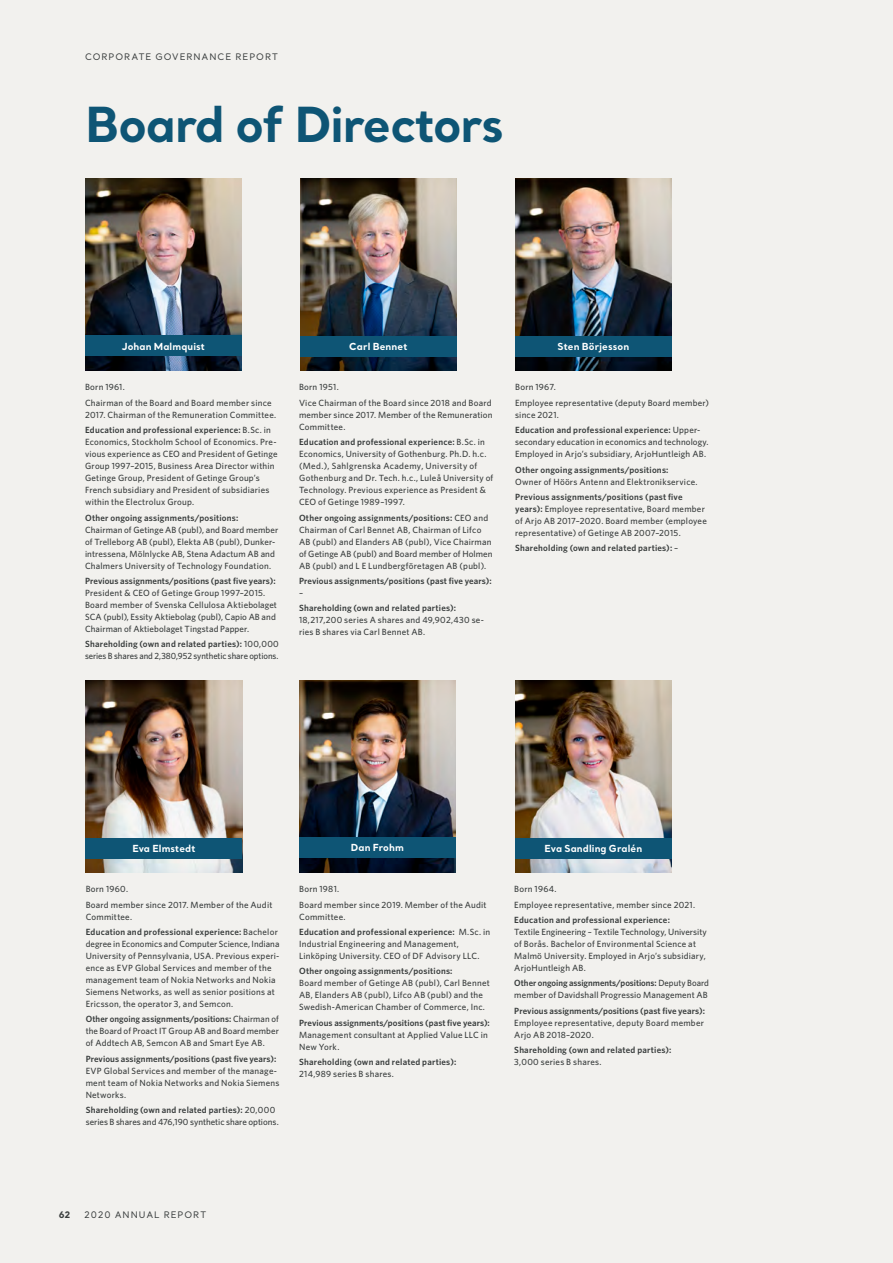
<style>
.page{position:relative;width:893px;height:1263px;background:#f2f1ee}
.page>*{position:absolute;margin:0;border:0;box-sizing:border-box;transform-origin:0 0}
.Heading_Santral_Bold{font:700 48px "Santral";letter-spacing:-.02em;color:#0e5575}
.Sub-heading_body_cop{font:700 9.75px "Santral";letter-spacing:.015em;color:#fff}
.Styrelsecopy{font:500 9px/12px "Whitney";letter-spacing:.025em;color:#393d3d}
.Styrelsecopy-2{font:600 9px/12px "Whitney";letter-spacing:.02em;color:#393d3d}
.Styrelsecopy-3{font:500 9px/12px "Whitney";letter-spacing:-.005em;color:#393d3d}
.Styrelsecopy-4{font:500 9px/12px "Whitney";color:#393d3d}
.Header_footer{font:9px "Santral";letter-spacing:.105em;color:#393d3d}
.Page{font:700 9px "Santral";color:#393d3d}
.s1{font-weight:600}
.s2{font-weight:500}
</style>
<div class="page">
<img style="left:85px;top:179px;width:157px;height:192px">
<div style="left:85px;top:336px;width:157px;height:20px;background:#0e5575"></div>
<img style="left:300px;top:179px;width:157px;height:192px">
<div style="left:300px;top:336px;width:157px;height:20px;background:#0e5575"></div>
<img style="left:299px;top:681px;width:157px;height:192px">
<div style="left:299px;top:837px;width:157px;height:21px;background:#0e5575"></div>
<img style="left:515px;top:681px;width:157px;height:192px">
<div style="left:515px;top:838px;width:157px;height:20px;background:#0e5575"></div>
<img style="left:515px;top:179px;width:157px;height:192px">
<div style="left:515px;top:336px;width:157px;height:20px;background:#0e5575"></div>
<img style="left:86px;top:681px;width:156px;height:192px">
<div style="left:86px;top:838px;width:156px;height:20px;background:#0e5575"></div>
<p class="Header_footer" style="left:85px;top:51px;width:194px">CORPORATE GOVERNANCE REPORT</p>
<p class="Heading_Santral_Bold" style="left:85px;top:92px;width:420px">Board of Directors</p>
<p class="Sub-heading_body_cop" style="left:122px;top:339px;width:85px">Johan Malmquist</p>
<p class="Styrelsecopy" style="left:85px;top:381px;width:41px">Born 1961.</p>
<p class="Styrelsecopy" style="left:85px;top:396px;width:193px">Chairman of the Board and Board member since<br>2017. Chairman of the Remuneration Committee.</p>
<p class="Styrelsecopy" style="left:85px;top:424px;width:194px"><span class="s1">Education and professional experience:</span> B.Sc. in Economics, Stockholm School of Economics. Pre&shy;vious experience as CEO and President of Getinge Group 1997–2015, Business Area Director within Getinge Group, President of Getinge Group’s French subsidiary and President of subsidiaries within the Electrolux Group.</p>
<p class="Styrelsecopy" style="left:85px;top:511px;width:195px"><span class="s1">Other ongoing assignments/positions:<br></span>Chairman of Getinge AB (publ), and Board member of Trelleborg AB (publ), Elekta AB (publ), Dunker&shy;intressena, Mölnlycke AB, Stena Adactum AB and Chalmers University of Technology Foundation.</p>
<p class="Styrelsecopy" style="left:85px;top:575px;width:193px"><span class="s1">Previous assignments/positions (past five years):<br></span>President &amp; CEO of Getinge Group 1997–2015.<br>Board member of Svenska Cellulosa Aktiebolaget SCA (publ), Essity Aktiebolag (publ), Capio AB and Chairman of Aktiebolaget Tingstad Papper.</p>
<p class="Styrelsecopy-3" style="left:85px;top:638px;width:195px"><span class="s1">Shareholding (own and related parties):</span> 100,000 series B shares and 2,380,952 synthetic share options.</p>
<p class="Sub-heading_body_cop" style="left:349px;top:339px;width:60px">Carl Bennet</p>
<p class="Styrelsecopy" style="left:299px;top:381px;width:41px">Born 1951.</p>
<p class="Styrelsecopy" style="left:299px;top:396px;width:195px;text-align:justify">Vice Chairman of the Board since 2018 and Board member since 2017. Member of the Remuneration Committee.</p>
<p class="Styrelsecopy" style="left:299px;top:436px;width:196px"><span class="s1">Education and professional experience:</span> B.Sc. in Economics, University of Gothenburg. Ph.D. h.c. (Med.), Sahlgrenska Academy, University of Gothenburg and Dr. Tech. h.c., Luleå University of Technology. Previous experience as President &amp; CEO of Getinge 1989–1997.</p>
<p class="Styrelsecopy" style="left:299px;top:511px;width:195px"><span class="s1">Other ongoing assignments/positions:</span> CEO and Chairman of Carl Bennet AB, Chairman of Lifco AB (publ) and Elanders AB (publ), Vice Chairman of Getinge AB (publ) and Board member of Holmen AB (publ) and L E Lundbergföretagen AB (publ).</p>
<p class="Styrelsecopy-2" style="left:299px;top:575px;width:194px">Previous assignments/positions (past five years): <span class="s2">–</span></p>
<p class="Styrelsecopy" style="left:299px;top:602px;width:186px"><span class="s1">Shareholding (own and related parties):<br></span>18,217,200 series A shares and 49,902,430 se&shy;ries B shares via Carl Bennet AB.</p>
<p class="Sub-heading_body_cop" style="left:558px;top:339px;width:73px">Sten Börjesson</p>
<p class="Styrelsecopy" style="left:515px;top:381px;width:42px">Born 1967.</p>
<p class="Styrelsecopy" style="left:515px;top:396px;width:195px">Employee representative (deputy Board member) since 2021.</p>
<p class="Styrelsecopy" style="left:515px;top:424px;width:195px"><span class="s1">Education and professional experience:</span> Upper&shy;secondary education in economics and technology.<br>Employed in Arjo’s subsidiary, ArjoHuntleigh AB.</p>
<p class="Styrelsecopy" style="left:515px;top:463px;width:184px"><span class="s1">Other ongoing assignments/positions:<br></span>Owner of Höörs Antenn and Elektronikservice.</p>
<p class="Styrelsecopy" style="left:515px;top:491px;width:193px"><span class="s1">Previous assignments/positions (past five years):</span> Employee representative, Board member of Arjo AB 2017–2020. Board member (employee representative) of Getinge AB 2007–2015.</p>
<p class="Styrelsecopy-2" style="left:515px;top:542px;width:165px">Shareholding (own and related parties): <span class="s2">–</span></p>
<p class="Sub-heading_body_cop" style="left:132px;top:841px;width:64px">Eva Elmstedt</p>
<p class="Styrelsecopy" style="left:86px;top:883px;width:44px">Born 1960.</p>
<p class="Styrelsecopy" style="left:86px;top:898px;width:188px">Board member since 2017. Member of the Audit<br>Committee.</p>
<p class="Styrelsecopy" style="left:86px;top:926px;width:195px"><span class="s1">Education and professional experience:</span> Bachelor degree in Economics and Computer Science, Indiana University of Pennsylvania, USA. Previous experi&shy;ence as EVP Global Services and member of the management team of Nokia Networks and Nokia Siemens Networks, as well as senior positions at Ericsson, the operator 3, and Semcon.</p>
<p class="Styrelsecopy" style="left:86px;top:1013px;width:195px;text-align:justify"><span class="s1">Other ongoing assignments/positions:</span> Chairman of the Board of Proact IT Group AB and Board member of Addtech AB, Semcon AB and Smart Eye AB.</p>
<p class="Styrelsecopy" style="left:86px;top:1052px;width:195px"><span class="s1">Previous assignments/positions (past five years):<br></span>EVP Global Services and member of the manage&shy;ment team of Nokia Networks and Nokia Siemens Networks.</p>
<p class="Styrelsecopy-4" style="left:86px;top:1104px;width:195px"><span class="s1">Shareholding (own and related parties):</span> 20,000 series B shares and 476,190 synthetic share options.</p>
<p class="Sub-heading_body_cop" style="left:351px;top:841px;width:54px">Dan Frohm</p>
<p class="Styrelsecopy" style="left:299px;top:883px;width:42px">Born 1981.</p>
<p class="Styrelsecopy" style="left:299px;top:898px;width:189px">Board member since 2019. Member of the Audit<br>Committee.</p>
<p class="Styrelsecopy" style="left:299px;top:926px;width:193px"><span class="s1">Education and professional experience:</span> M.Sc. in<br>Industrial Engineering and Management,<br>Linköping University. CEO of DF Advisory LLC.</p>
<p class="Styrelsecopy" style="left:299px;top:965px;width:192px"><span class="s1">Other ongoing assignments/positions:<br></span>Board member of Getinge AB (publ), Carl Bennet AB, Elanders AB (publ), Lifco AB (publ) and the Swedish-American Chamber of Commerce, Inc.</p>
<p class="Styrelsecopy" style="left:299px;top:1016px;width:192px"><span class="s1">Previous assignments/positions (past five years):<br></span>Management consultant at Applied Value LLC in<br>New York.</p>
<p class="Styrelsecopy-2" style="left:299px;top:1056px;width:159px">Shareholding (own and related parties):<br><span class="s2">214,989 series B shares.</span></p>
<p class="Sub-heading_body_cop" style="left:545px;top:841px;width:99px">Eva Sandling Gralén</p>
<p class="Styrelsecopy" style="left:514px;top:883px;width:44px">Born 1964.</p>
<p class="Styrelsecopy" style="left:514px;top:898px;width:182px">Employee representative, member since 2021.</p>
<p class="Styrelsecopy" style="left:514px;top:914px;width:194px"><span class="s1">Education and professional experience:<br></span>Textile Engineering – Textile Technology, University of Borås. Bachelor of Environmental Science at Malmö University. Employed in Arjo’s subsidiary, ArjoHuntleigh AB.</p>
<p class="Styrelsecopy" style="left:514px;top:977px;width:196px"><span class="s1">Other ongoing assignments/positions:</span> Deputy Board member of Davidshall Progressio Management AB</p>
<p class="Styrelsecopy" style="left:514px;top:1004px;width:192px;text-align:justify"><span class="s1">Previous assignments/positions (past five years):<br></span>Employee representative, deputy Board member Arjo AB 2018–2020.</p>
<p class="Styrelsecopy-2" style="left:514px;top:1044px;width:159px">Shareholding (own and related parties):<br><span class="s2">3,000 series B shares.</span></p>
<p class="Page" style="left:59px;top:1208px;width:13px">62</p>
<p class="Header_footer" style="left:84px;top:1208px;width:123px">2020 ANNUAL REPORT</p>
</div>
